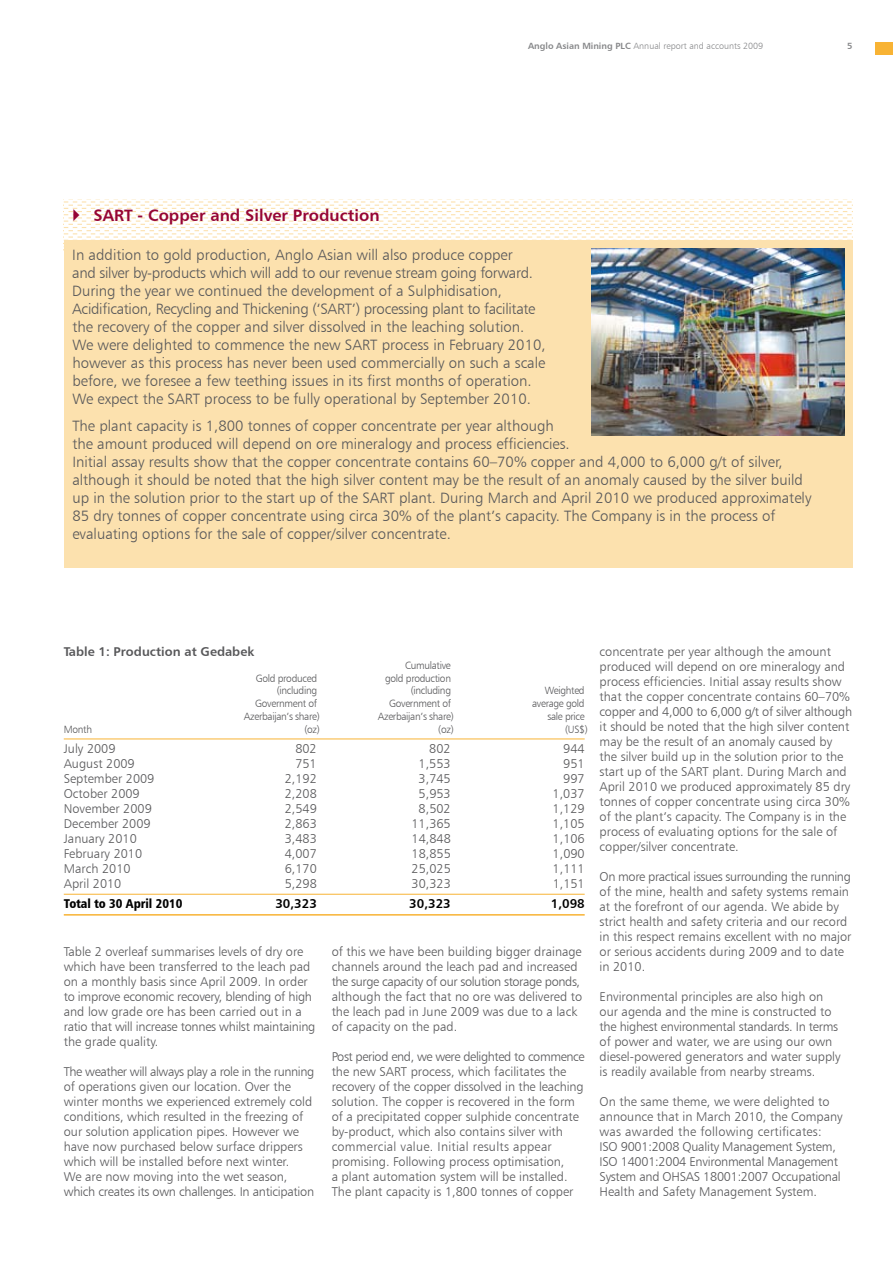
<style>
.page{position:relative;width:893px;height:1263px;background:#fff}
.page>*{position:absolute;margin:0;border:0;box-sizing:border-box;transform-origin:0 0}
.t1{font:16.5px "Humanist 777 BT Bold B";color:#950535}
.t2{font:15px/18px "Humanist 777 BT Light B";color:#58585a}
.t3{font:12.75px/15px "Humanist 777 BT Light B";color:#58585a}
.t4{font:12.75px "Humanist 777 BT Bold B";color:#58585a}
.t5{font:12.75px "Humanist 777 BT Black Condensed B";color:#000}
.t6{font:12.75px "Humanist 777 BT Bold B";color:#000}
.t7{font:10.5px "Humanist 777 BT Light B";letter-spacing:-.03em;color:#58585a}
.t8{font:9px "Humanist 777 BT Light B";color:#87888a}
.t9{font:9px "Humanist 777 BT Bold B";color:#87888a}
.s1{font-family:"Humanist 777 BT Bold B"}
</style>
<div class="page">
<div style="left:876px;top:43px;width:17px;height:12px;background:#f8b334"></div>
<hr style="left:64px;top:738px;width:521px;height:1px;background:#f8b334">
<hr style="left:64px;top:894px;width:521px;height:1px;background:#f8b334">
<hr style="left:64px;top:914px;width:521px;height:1px;background:#f8b334">
<div style="left:64px;top:240px;width:789px;height:328px;background:#fce1ae"></div>
<img style="left:591px;top:253px;width:253px;height:183px">
<svg style="left:64px;top:201px;width:789px;height:52px"></svg>
<p class="t1" style="left:94px;top:205px;width:288px">SART - Copper and Silver Production</p>
<p class="t8" style="left:528px;top:41px;width:237px"><span class="s1">Anglo Asian Mining PLC</span> Annual report and accounts 2009</p>
<p class="t9" style="left:847px;top:41px;width:7px">5</p>
<p class="t2" style="left:72px;top:246px;width:475px">In addition to gold production, Anglo Asian will also produce copper<br>and silver by-products which will add to our revenue stream going forward.<br>During the year we continued the development of a Sulphidisation, Acidification, Recycling and Thickening (‘SART’) processing plant to facilitate the recovery of the copper and silver dissolved in the leaching solution.<br>We were delighted to commence the new SART process in February 2010, however as this process has never been used commercially on such a scale before, we foresee a few teething issues in its first months of operation.<br>We expect the SART process to be fully operational by September 2010.</p>
<p class="t2" style="left:72px;top:416px;width:741px">The plant capacity is 1,800 tonnes of copper concentrate per year although<br>the amount produced will depend on ore mineralogy and process efficiencies.<br>Initial assay results show that the copper concentrate contains 60–70% copper and 4,000 to 6,000 g/t of silver, although it should be noted that the high silver content may be the result of an anomaly caused by the silver build up in the solution prior to the start up of the SART plant. During March and April 2010 we produced approximately 85 dry tonnes of copper concentrate using circa 30% of the plant’s capacity. The Company is in the process of evaluating options for the sale of copper/silver concentrate.</p>
<p class="t4" style="left:64px;top:643px;width:192px">Table 1: Production at Gedabek</p>
<p class="t7" style="left:405px;top:659px;width:47px">Cumulative</p>
<p class="t7" style="left:256px;top:671px;width:63px">Gold produced</p>
<p class="t7" style="left:385px;top:671px;width:67px">gold production</p>
<p class="t7" style="left:277px;top:684px;width:42px">(including</p>
<p class="t7" style="left:411px;top:684px;width:42px">(including</p>
<p class="t7" style="left:545px;top:684px;width:41px">Weighted</p>
<p class="t7" style="left:255px;top:697px;width:63px">Government of</p>
<p class="t7" style="left:389px;top:697px;width:63px">Government of</p>
<p class="t7" style="left:532px;top:697px;width:54px">average gold</p>
<p class="t7" style="left:244px;top:710px;width:78px">Azerbaijan’s share)</p>
<p class="t7" style="left:378px;top:710px;width:78px">Azerbaijan’s share)</p>
<p class="t7" style="left:547px;top:710px;width:39px">sale price</p>
<p class="t7" style="left:64px;top:722px;width:30px">Month</p>
<p class="t7" style="left:304px;top:722px;width:17px">(oz)</p>
<p class="t7" style="left:438px;top:722px;width:17px">(oz)</p>
<p class="t7" style="left:565px;top:722px;width:24px">(US$)</p>
<p class="t3" style="left:64px;top:741px;width:53px">July 2009</p>
<p class="t3" style="left:295px;top:741px;width:23px">802</p>
<p class="t3" style="left:429px;top:741px;width:23px">802</p>
<p class="t3" style="left:563px;top:741px;width:23px">944</p>
<p class="t3" style="left:64px;top:756px;width:72px">August 2009</p>
<p class="t3" style="left:295px;top:756px;width:23px">751</p>
<p class="t3" style="left:419px;top:756px;width:34px">1,553</p>
<p class="t3" style="left:563px;top:756px;width:23px">951</p>
<p class="t3" style="left:64px;top:771px;width:92px">September 2009</p>
<p class="t3" style="left:285px;top:771px;width:34px">2,192</p>
<p class="t3" style="left:419px;top:771px;width:34px">3,745</p>
<p class="t3" style="left:563px;top:771px;width:23px">997</p>
<p class="t3" style="left:64px;top:786px;width:77px">October 2009</p>
<p class="t3" style="left:285px;top:786px;width:34px">2,208</p>
<p class="t3" style="left:419px;top:786px;width:34px">5,953</p>
<p class="t3" style="left:553px;top:786px;width:34px">1,037</p>
<p class="t3" style="left:64px;top:801px;width:90px">November 2009</p>
<p class="t3" style="left:285px;top:801px;width:34px">2,549</p>
<p class="t3" style="left:419px;top:801px;width:34px">8,502</p>
<p class="t3" style="left:553px;top:801px;width:34px">1,129</p>
<p class="t3" style="left:64px;top:816px;width:88px">December 2009</p>
<p class="t3" style="left:285px;top:816px;width:34px">2,863</p>
<p class="t3" style="left:411px;top:816px;width:41px">11,365</p>
<p class="t3" style="left:553px;top:816px;width:34px">1,105</p>
<p class="t3" style="left:64px;top:831px;width:74px">January 2010</p>
<p class="t3" style="left:285px;top:831px;width:34px">3,483</p>
<p class="t3" style="left:411px;top:831px;width:41px">14,848</p>
<p class="t3" style="left:553px;top:831px;width:34px">1,106</p>
<p class="t3" style="left:64px;top:846px;width:80px">February 2010</p>
<p class="t3" style="left:285px;top:846px;width:34px">4,007</p>
<p class="t3" style="left:412px;top:846px;width:41px">18,855</p>
<p class="t3" style="left:553px;top:846px;width:34px">1,090</p>
<p class="t3" style="left:64px;top:861px;width:68px">March 2010</p>
<p class="t3" style="left:285px;top:861px;width:34px">6,170</p>
<p class="t3" style="left:412px;top:861px;width:41px">25,025</p>
<p class="t3" style="left:553px;top:861px;width:34px">1,111</p>
<p class="t3" style="left:64px;top:876px;width:59px">April 2010</p>
<p class="t3" style="left:285px;top:876px;width:34px">5,298</p>
<p class="t3" style="left:412px;top:876px;width:41px">30,323</p>
<p class="t3" style="left:553px;top:876px;width:34px">1,151</p>
<p class="t5" style="left:64px;top:895px;width:120px">Total to 30 April 2010</p>
<p class="t6" style="left:275px;top:895px;width:43px">30,323</p>
<p class="t6" style="left:409px;top:895px;width:43px">30,323</p>
<p class="t6" style="left:551px;top:895px;width:36px">1,098</p>
<p class="t3" style="left:64px;top:944px;width:253px">Table 2 overleaf summarises levels of dry ore which have been transferred to the leach pad on a monthly basis since April 2009. In order to improve economic recovery, blending of high and low grade ore has been carried out in a ratio that will increase tonnes whilst maintaining the grade quality.</p>
<p class="t3" style="left:64px;top:1064px;width:252px">The weather will always play a role in the running of operations given our location. Over the winter months we experienced extremely cold conditions, which resulted in the freezing of our solution application pipes. However we have now purchased below surface drippers which will be installed before next winter.<br>We are now moving into the wet season, which creates its own challenges. In anticipation</p>
<p class="t3" style="left:332px;top:944px;width:252px">of this we have been building bigger drainage channels around the leach pad and increased the surge capacity of our solution storage ponds, although the fact that no ore was delivered to the leach pad in June 2009 was due to a lack of capacity on the pad.</p>
<p class="t3" style="left:332px;top:1049px;width:255px">Post period end, we were delighted to commence the new SART process, which facilitates the recovery of the copper dissolved in the leaching solution. The copper is recovered in the form of a precipitated copper sulphide concentrate by-product, which also contains silver with commercial value. Initial results appear promising. Following process optimisation,<br>a plant automation system will be installed.<br>The plant capacity is 1,800 tonnes of copper</p>
<p class="t3" style="left:600px;top:644px;width:254px">concentrate per year although the amount produced will depend on ore mineralogy and process efficiencies. Initial assay results show that the copper concentrate contains 60–70% copper and 4,000 to 6,000 g/t of silver although it should be noted that the high silver content may be the result of an anomaly caused by the silver build up in the solution prior to the start up of the SART plant. During March and April 2010 we produced approximately 85 dry tonnes of copper concentrate using circa 30% of the plant’s capacity. The Company is in the process of evaluating options for the sale of copper/silver concentrate.</p>
<p class="t3" style="left:600px;top:869px;width:253px">On more practical issues surrounding the running of the mine, health and safety systems remain at the forefront of our agenda. We abide by strict health and safety criteria and our record in this respect remains excellent with no major or serious accidents during 2009 and to date in 2010.</p>
<p class="t3" style="left:600px;top:989px;width:243px">Environmental principles are also high on our agenda and the mine is constructed to the highest environmental standards. In terms of power and water, we are using our own diesel-powered generators and water supply is readily available from nearby streams.</p>
<p class="t3" style="left:600px;top:1094px;width:245px">On the same theme, we were delighted to announce that in March 2010, the Company was awarded the following certificates:<br>ISO 9001:2008 Quality Management System, ISO 14001:2004 Environmental Management System and OHSAS 18001:2007 Occupational Health and Safety Management System.</p>
</div>
